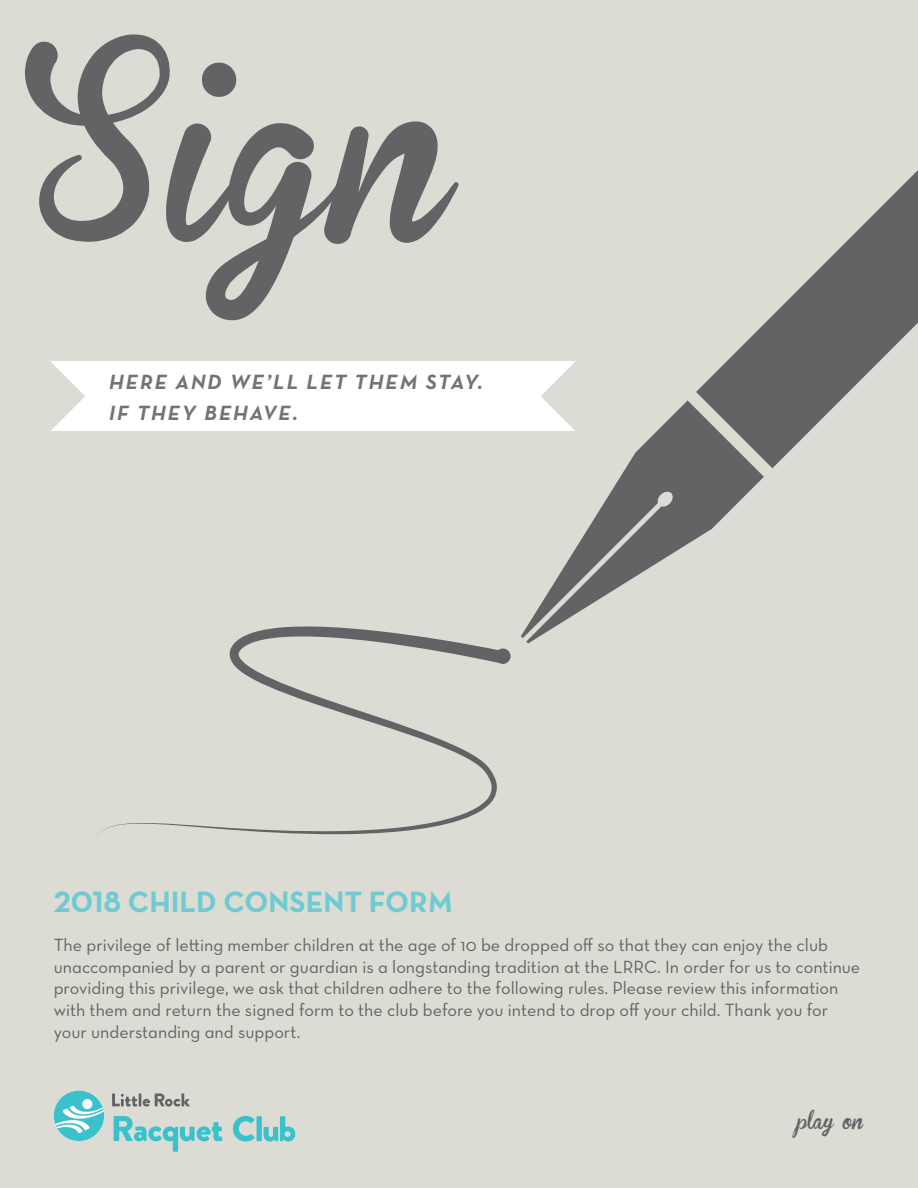
<style>
.page{position:relative;width:918px;height:1188px;background:#dcdcd4}
.page>*{position:absolute;margin:0;border:0;box-sizing:border-box;transform-origin:0 0}
.t1{font:195px "Brannboll Fet";color:#636366}
.t2{font:30px "Neutraface Text Bold Alt";color:#6fcbd2}
.t3{font:21px/31.2px "Neutraface Text Bold Italic Alt";letter-spacing:.1em;color:#727376}
.t4{font:18px/21.6px "Neutraface Text Book Alt";color:#636366}
.t5{font:18px "Brannboll Fet";color:#636366}
</style>
<div class="page">
<div style="left:50px;top:361px;width:526px;height:70px;background:#fff"></div>
<svg style="left:50px;top:361px;width:35px;height:70px"></svg>
<svg style="left:541px;top:361px;width:35px;height:39px"></svg>
<svg style="left:54px;top:1091px;width:50px;height:50px"></svg>
<svg style="left:114px;top:1116px;width:109px;height:36px"></svg>
<svg style="left:112px;top:1093px;width:78px;height:14px"></svg>
<svg style="left:233px;top:1116px;width:22px;height:26px"></svg>
<div style="left:257px;top:1116px;width:5px;height:25px;background:#3bc1cc"></div>
<svg style="left:264px;top:1116px;width:31px;height:26px"></svg>
<svg style="left:696px;top:170px;width:222px;height:298px"></svg>
<svg style="left:521px;top:400px;width:243px;height:244px"></svg>
<svg style="left:97px;top:626px;width:413px;height:209px"></svg>
<div style="left:495px;top:649px;width:16px;height:15px;background:#636366;border-radius:50%"></div>
<h1 class="t1" style="left:26px;top:48px;width:430px">Sign</h1>
<p class="t3" style="left:109px;top:366px;width:375px">HERE AND WE’LL LET THEM STAY.<br>IF THEY BEHAVE.</p>
<h2 class="t2" style="left:54px;top:882px;width:401px">2018 CHILD CONSENT FORM</h2>
<p class="t4" style="left:54px;top:934px;width:808px">The privilege of letting member children at the age of 10 be dropped off so that they can enjoy the club unaccompanied by a parent or guardian is a longstanding tradition at the LRRC. In order for us to continue providing this privilege, we ask that children adhere to the following rules. Please review this information with them and return the signed form to the club before you intend to drop off your child. Thank you for your understanding and support.</p>
<p class="t5" style="left:797px;top:1111px;width:68px">play on</p>
</div>
